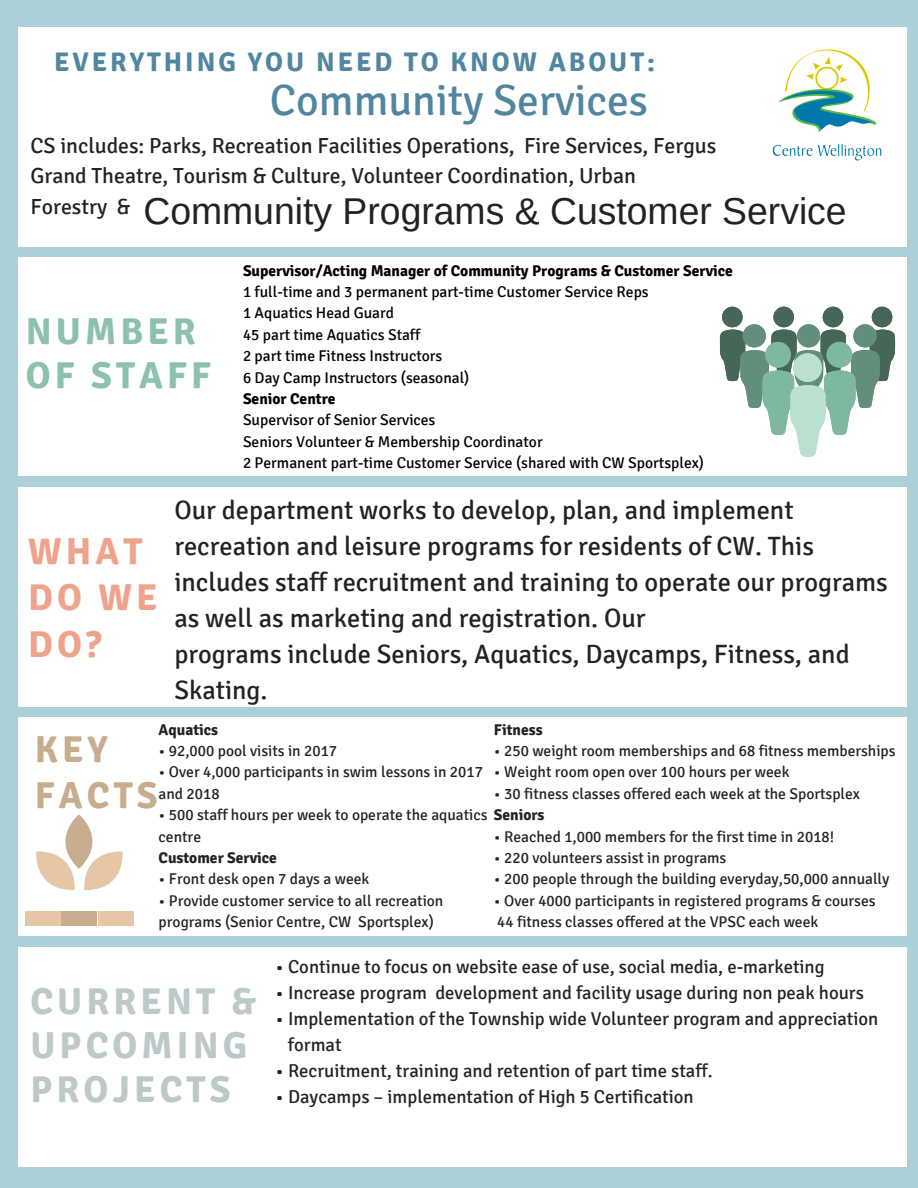
<style>
.page{position:relative;width:918px;height:1188px;background:#acd0d7}
.page>*{position:absolute;margin:0;border:0;box-sizing:border-box;transform-origin:0 0}
.t1{font:43.65px "Signika";color:#5186a0}
.t2{font:37.35px "Arimo";color:#222}
.t3{font:700 37.35px/43.8px "Signika";letter-spacing:.11em;color:#bdc8c8}
.t4{font:700 37.35px/43.8px "Signika";letter-spacing:.11em;color:#8cc1ae}
.t5{font:700 37.35px/46.2px "Signika";letter-spacing:.11em;color:#eea38c}
.t6{font:700 37.35px/46.2px "Signika";letter-spacing:.11em;color:#c7ac8e}
.t7{font:700 26.85px "Signika";letter-spacing:.11em;color:#5186a0}
.t8{font:26.4px/36px "Signika";color:#222}
.t9{font:21.75px/30.3px "Signika";color:#222}
.t10{font:18.75px/25.8px "Signika";color:#222}
.t11{font:15.6px/21.3px "Signika";color:#222}
.t12{font:15.6px/21.3px "Signika";color:#000}
.t13{font:700 15.6px "Signika";color:#000}
.t14{font:700 15.6px "Signika";color:#222}
.s1{font-weight:700}
</style>
<div class="page">
<div style="left:18px;top:27px;width:889px;height:219px;background:#fff"></div>
<div style="left:18px;top:258px;width:889px;height:218px;background:#fff"></div>
<div style="left:18px;top:487px;width:889px;height:219px;background:#fff"></div>
<div style="left:18px;top:718px;width:889px;height:218px;background:#fff"></div>
<div style="left:18px;top:947px;width:889px;height:220px;background:#fff"></div>
<svg style="left:36px;top:814px;width:87px;height:76px"></svg>
<div style="left:25px;top:912px;width:36px;height:14px;background:#e6c6a4"></div>
<div style="left:61px;top:912px;width:36px;height:14px;background:#c7ac8e"></div>
<div style="left:98px;top:912px;width:36px;height:14px;background:#e6c6a4"></div>
<svg style="left:720px;top:307px;width:175px;height:150px"></svg>
<div style="left:793px;top:353px;width:29px;height:29px;background:#bae1cf;border-radius:50%"></div>
<img style="left:772px;top:49px;width:110px;height:112px">
<h3 class="t7" style="left:54px;top:46px;width:602px">EVERYTHING YOU NEED TO KNOW ABOUT:</h3>
<h1 class="t1" style="left:270px;top:74px;width:380px">Community Services</h1>
<h3 class="t9" style="left:30px;top:131px;width:688px">CS includes: Parks, Recreation Facilities Operations, Fire Services, Fergus<br>Grand Theatre, Tourism &amp; Culture, Volunteer Coordination, Urban<br>Forestry &amp;</h3>
<h2 class="t2" style="left:143px;top:190px;width:705px">Community Programs &amp; Customer Service</h2>
<p class="t13" style="left:243px;top:261px;width:491px">Supervisor/Acting Manager of Community Programs &amp; Customer Service</p>
<p class="t12" style="left:243px;top:281px;width:407px">1 full-time and 3 permanent part-time Customer Service Reps 1 Aquatics Head Guard<br>45 part time Aquatics Staff<br>2 part time Fitness Instructors<br>6 Day Camp Instructors (seasonal)</p>
<p class="t13" style="left:243px;top:389px;width:94px">Senior Centre</p>
<p class="t12" style="left:243px;top:410px;width:463px">Supervisor of Senior Services<br>Seniors Volunteer &amp; Membership Coordinator<br>2 Permanent part-time Customer Service (shared with CW Sportsplex)</p>
<p class="t8" style="left:174px;top:492px;width:715px">Our department works to develop, plan, and implement recreation and leisure programs for residents of CW. This includes staff recruitment and training to operate our programs as well as marketing and registration. Our<br>programs include Seniors, Aquatics, Daycamps, Fitness, and Skating.</p>
<p class="t14" style="left:159px;top:720px;width:61px">Aquatics</p>
<p class="t11" style="left:159px;top:740px;width:180px">• 92,000 pool visits in 2017</p>
<p class="t11" style="left:159px;top:762px;width:326px">• Over 4,000 participants in swim lessons in 2017 and 2018</p>
<p class="t11" style="left:159px;top:804px;width:387px">• 500 staff hours per week to operate the aquatics <span class="s1">Seniors </span>centre</p>
<p class="t14" style="left:159px;top:848px;width:120px">Customer Service</p>
<p class="t11" style="left:159px;top:869px;width:212px">• Front desk open 7 days a week</p>
<p class="t11" style="left:159px;top:890px;width:286px">• Provide customer service to all recreation programs (Senior Centre, CW Sportsplex)</p>
<p class="t10" style="left:276px;top:954px;width:551px">• Continue to focus on website ease of use, social media, e-marketing</p>
<p class="t10" style="left:276px;top:980px;width:590px">• Increase program development and facility usage during non peak hours</p>
<p class="t10" style="left:288px;top:1006px;width:592px;text-indent:-12px">• Implementation of the Township wide Volunteer program and appreciation format</p>
<p class="t10" style="left:276px;top:1058px;width:439px">• Recruitment, training and retention of part time staff.</p>
<p class="t10" style="left:276px;top:1084px;width:420px">• Daycamps – implementation of High 5 Certification</p>
<h2 class="t4" style="left:26px;top:310px;width:187px">NUMBER<br>OF STAFF</h2>
<h2 class="t5" style="left:28px;top:529px;width:131px">WHAT<br>DO WE<br>DO?</h2>
<p class="t14" style="left:494px;top:720px;width:50px">Fitness</p>
<p class="t11" style="left:494px;top:740px;width:403px">• 250 weight room memberships and 68 fitness memberships</p>
<p class="t11" style="left:494px;top:762px;width:297px">• Weight room open over 100 hours per week</p>
<p class="t11" style="left:494px;top:783px;width:368px">• 30 fitness classes offered each week at the Sportsplex</p>
<p class="t11" style="left:494px;top:826px;width:342px">• Reached 1,000 members for the first time in 2018!</p>
<p class="t11" style="left:494px;top:847px;width:234px">• 220 volunteers assist in programs</p>
<p class="t11" style="left:494px;top:869px;width:397px">• 200 people through the building everyday,50,000 annually</p>
<p class="t11" style="left:494px;top:890px;width:383px">• Over 4000 participants in registered programs &amp; courses<br>44 fitness classes offered at the VPSC each week</p>
<h2 class="t6" style="left:35px;top:727px;width:124px">KEY<br>FACTS</h2>
<h2 class="t3" style="left:30px;top:980px;width:227px">CURRENT &amp;<br>UPCOMING<br>PROJECTS</h2>
</div>
